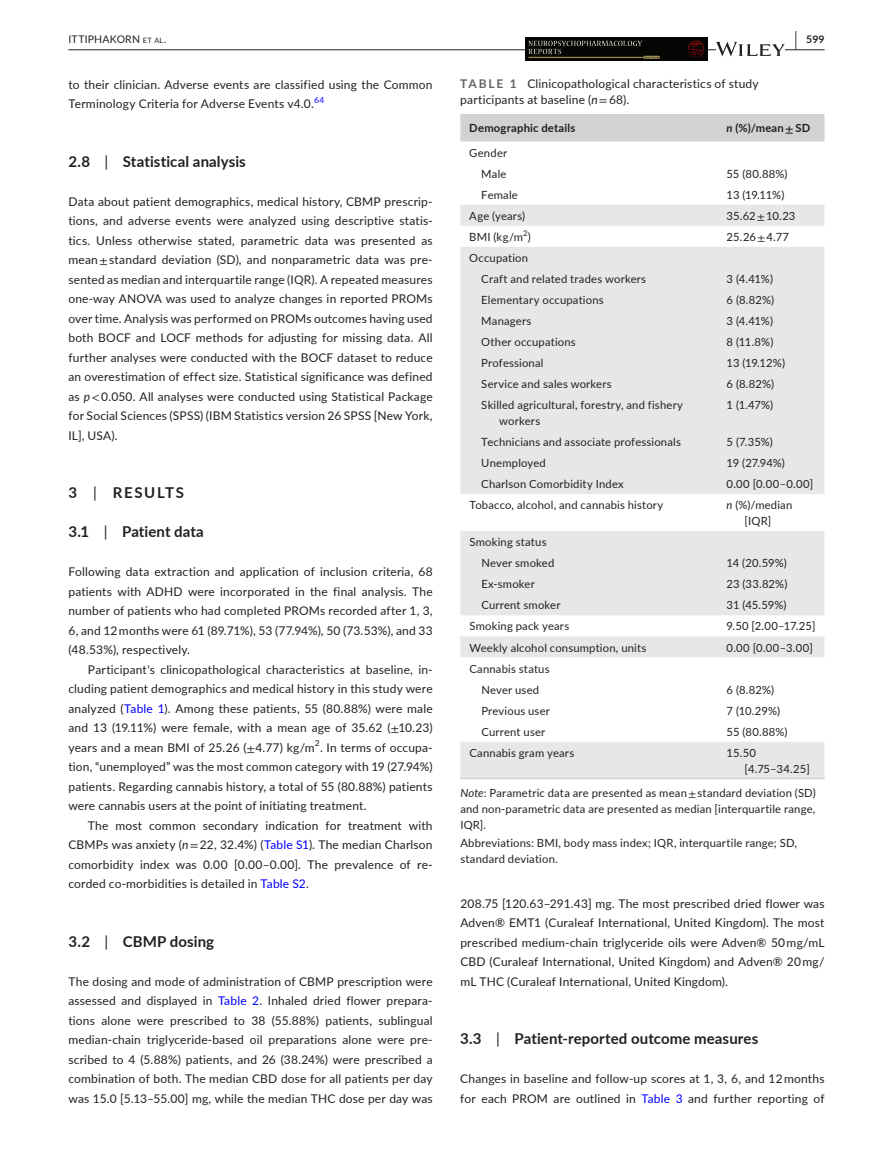
<style>
.page{position:relative;width:893px;height:1174px;background:#fff}
.page>*{position:absolute;margin:0;border:0;box-sizing:border-box;transform-origin:0 0}
.t1{font:700 15px "Lato";letter-spacing:.005em;color:#231f20}
.t2{font:700 15px "Lato";letter-spacing:.105em;color:#231f20}
.t3{font:12px/19.5px "Lato";letter-spacing:.015em;color:#231f20;text-align:justify}
.t4{font:11.25px/15.8px "Lato";letter-spacing:.015em;color:#231f20}
.t5{font:700 11.25px "Lato";letter-spacing:.02em;color:#231f20}
.t6{font:10.5px "Lato";letter-spacing:.02em;color:#231f20}
.t7{font:700 10.5px "Lato";color:#231f20}
.t8{font:8.4px "Lato";color:#00f}
.t9{font:8.4px "Lato";color:#231f20}
.t10{font:7.8px "Lato";color:#231f20}
.s1{font-size:7.35px}
.s2{font-size:19.5px}
.s3{font-weight:700;color:#636366}
.s4{font-style:italic}
.s5{font-family:"STIX"}
.s6{font-weight:400}
.s7{color:#00f}
</style>
<div class="page">
<hr style="left:68px;top:49px;width:756px;height:1px;background:#231f20">
<img style="left:525px;top:37px;width:183px;height:24px">
<svg style="left:716px;top:42px;width:69px;height:14px"></svg>
<div style="left:460px;top:114px;width:364px;height:27px;background:#d1d2d4"></div>
<svg style="left:460px;top:205px;width:364px;height:572px;fill:#e6e7e9"></svg>
<hr style="left:460px;top:777px;width:258px;height:2px;background:#d1d2d4">
<hr style="left:718px;top:777px;width:106px;height:2px;background:#d1d2d4">
<p class="t6" style="left:68px;top:31px;width:99px">ITTIPHAKORN <span class="s1">et al</span>.</p>
<p class="t7" style="left:795px;top:31px;width:31px"><span class="s2">|</span> 599</p>
<p class="t3" style="left:68px;top:74px;width:366px">to their clinician. Adverse events are classified using the Common<br>Terminology Criteria for Adverse Events v4.0.</p>
<p class="t3" style="left:460px;top:75px;width:300px;line-height:16.5px"><span class="s3">TABLE 1</span> Clinicopathological characteristics of study participants at baseline (<span class="s4">n</span><span class="s5">=</span> 68).</p>
<p class="t5" style="left:469px;top:120px;width:108px">Demographic details</p>
<p class="t5" style="left:727px;top:120px;width:85px"><span class="s4">n</span> (%)/mean <span class="s5">±</span> SD</p>
<p class="t4" style="left:469px;top:141px;width:39px;line-height:21px;text-align:right">Gender<br>Male</p>
<p class="t8" style="left:314px;top:94px;width:12px">64</p>
<p class="t1" style="left:68px;top:150px;width:179px">2.8 <span class="s6">|</span> Statistical analysis</p>
<p class="t3" style="left:68px;top:191px;width:366px">Data about patient demographics, medical history, CBMP prescrip&shy;tions, and adverse events were analyzed using descriptive statis&shy;tics. Unless otherwise stated, parametric data was presented as mean <span class="s5">±</span> standard deviation (SD), and nonparametric data was pre&shy;sented as median and interquartile range (IQR). A repeated measures one-way ANOVA was used to analyze changes in reported PROMs over time. Analysis was performed on PROMs outcomes having used both BOCF and LOCF methods for adjusting for missing data. All further analyses were conducted with the BOCF dataset to reduce an overestimation of effect size. Statistical significance was defined as <span class="s4">p</span><span class="s5">&lt;</span> 0.050. All analyses were conducted using Statistical Package for Social Sciences (SPSS) (IBM Statistics version 26 SPSS [New York, IL], USA).</p>
<p class="t4" style="left:727px;top:165px;width:63px">55 (80.88%)</p>
<p class="t4" style="left:481px;top:186px;width:38px">Female</p>
<p class="t4" style="left:727px;top:186px;width:59px">13 (19.11%)</p>
<p class="t4" style="left:469px;top:207px;width:57px">Age (years)</p>
<p class="t4" style="left:727px;top:207px;width:70px">35.62 <span class="s5">±</span> 10.23</p>
<p class="t4" style="left:469px;top:228px;width:63px">BMI (kg/m )</p>
<p class="t10" style="left:523px;top:227px;width:6px">2</p>
<p class="t4" style="left:727px;top:228px;width:64px">25.26 <span class="s5">±</span> 4.77</p>
<p class="t4" style="left:481px;top:247px;width:166px;line-height:21px;text-indent:-12px">Occupation<br>Craft and related trades workers</p>
<p class="t4" style="left:727px;top:270px;width:48px">3 (4.41%)</p>
<p class="t4" style="left:481px;top:291px;width:124px">Elementary occupations</p>
<p class="t4" style="left:727px;top:291px;width:49px">6 (8.82%)</p>
<p class="t4" style="left:481px;top:313px;width:51px">Managers</p>
<p class="t4" style="left:727px;top:313px;width:48px">3 (4.41%)</p>
<p class="t4" style="left:481px;top:334px;width:96px">Other occupations</p>
<p class="t4" style="left:727px;top:334px;width:48px">8 (11.8%)</p>
<p class="t4" style="left:481px;top:355px;width:64px">Professional</p>
<p class="t4" style="left:727px;top:355px;width:60px">13 (19.12%)</p>
<p class="t4" style="left:481px;top:376px;width:132px">Service and sales workers</p>
<p class="t4" style="left:727px;top:376px;width:49px">6 (8.82%)</p>
<p class="t4" style="left:499px;top:397px;width:185px;text-indent:-18px">Skilled agricultural, forestry, and fishery workers</p>
<p class="t4" style="left:727px;top:397px;width:48px">1 (1.47%)</p>
<p class="t4" style="left:481px;top:434px;width:201px">Technicians and associate professionals</p>
<p class="t4" style="left:727px;top:434px;width:48px">5 (7.35%)</p>
<p class="t4" style="left:481px;top:455px;width:66px">Unemployed</p>
<p class="t4" style="left:727px;top:455px;width:60px">19 (27.94%)</p>
<p class="t4" style="left:481px;top:476px;width:144px">Charlson Comorbidity Index</p>
<p class="t4" style="left:727px;top:476px;width:88px">0.00 [0.00–0.00]</p>
<p class="t4" style="left:469px;top:497px;width:196px">Tobacco, alcohol, and cannabis history</p>
<p class="t4" style="left:727px;top:497px;width:67px;text-align:center"><span class="s4">n</span> (%)/median [IQR]</p>
<p class="t4" style="left:481px;top:531px;width:75px;line-height:21px;text-indent:-12px">Smoking status<br>Never smoked</p>
<p class="t2" style="left:68px;top:482px;width:117px">3 <span class="s6">|</span> RESULTS</p>
<p class="t1" style="left:68px;top:521px;width:137px">3.1 <span class="s6">|</span> Patient data</p>
<p class="t3" style="left:68px;top:561px;width:366px">Following data extraction and application of inclusion criteria, 68 patients with ADHD were incorporated in the final analysis. The number of patients who had completed PROMs recorded after 1, 3, 6, and 12 months were 61 (89.71%), 53 (77.94%), 50 (73.53%), and 33 (48.53%), respectively.</p>
<p class="t3" style="left:68px;top:659px;width:366px;text-indent:20px">Participant's clinicopathological characteristics at baseline, in&shy;cluding patient demographics and medical history in this study were analyzed (<span class="s7">Table 1</span>). Among these patients, 55 (80.88%) were male and 13 (19.11%) were female, with a mean age of 35.62 (<span class="s5">±</span>10.23) years and a mean BMI of 25.26 (<span class="s5">±</span>4.77) kg/m . In terms of occupa-</p>
<p class="t4" style="left:727px;top:555px;width:62px">14 (20.59%)</p>
<p class="t4" style="left:481px;top:576px;width:55px">Ex-smoker</p>
<p class="t4" style="left:727px;top:576px;width:62px">23 (33.82%)</p>
<p class="t4" style="left:481px;top:597px;width:81px">Current smoker</p>
<p class="t4" style="left:727px;top:597px;width:62px">31 (45.59%)</p>
<p class="t4" style="left:469px;top:618px;width:101px">Smoking pack years</p>
<p class="t4" style="left:727px;top:618px;width:90px">9.50 [2.00–17.25]</p>
<p class="t4" style="left:469px;top:639px;width:179px">Weekly alcohol consumption, units</p>
<p class="t4" style="left:727px;top:639px;width:88px">0.00 [0.00–3.00]</p>
<p class="t4" style="left:469px;top:657px;width:82px;line-height:21px;text-align:center">Cannabis status<br>Never used</p>
<p class="t4" style="left:727px;top:681px;width:49px">6 (8.82%)</p>
<p class="t4" style="left:481px;top:702px;width:70px">Previous user</p>
<p class="t4" style="left:727px;top:702px;width:55px">7 (10.29%)</p>
<p class="t4" style="left:481px;top:723px;width:65px">Current user</p>
<p class="t4" style="left:727px;top:723px;width:63px">55 (80.88%)</p>
<p class="t4" style="left:469px;top:744px;width:106px">Cannabis gram years</p>
<p class="t4" style="left:745px;top:744px;width:67px;text-indent:-18px">15.50 [4.75–34.25]</p>
<p class="t4" style="left:460px;top:785px;width:357px;text-align:justify"><span class="s4">Note</span>: Parametric data are presented as mean <span class="s5">±</span> standard deviation (SD) and non-parametric data are presented as median [interquartile range, IQR].</p>
<p class="t4" style="left:460px;top:834px;width:338px">Abbreviations: BMI, body mass index; IQR, interquartile range; SD, standard deviation.</p>
<p class="t9" style="left:315px;top:737px;width:6px">2</p>
<p class="t3" style="left:68px;top:756px;width:366px">tion, “unemployed” was the most common category with 19 (27.94%) patients. Regarding cannabis history, a total of 55 (80.88%) patients were cannabis users at the point of initiating treatment.</p>
<p class="t3" style="left:68px;top:815px;width:366px;text-indent:20px">The most common secondary indication for treatment with CBMPs was anxiety (<span class="s4">n</span><span class="s5">=</span> 22, 32.4%) (<span class="s7">Table S1</span>). The median Charlson comorbidity index was 0.00 [0.00–0.00]. The prevalence of re&shy;corded co-morbidities is detailed in <span class="s7">Table S2</span>.</p>
<p class="t1" style="left:68px;top:930px;width:147px">3.2 <span class="s6">|</span> CBMP dosing</p>
<p class="t3" style="left:68px;top:971px;width:366px">The dosing and mode of administration of CBMP prescription were assessed and displayed in <span class="s7">Table 2</span>. Inhaled dried flower prepara&shy;tions alone were prescribed to 38 (55.88%) patients, sublingual median-chain triglyceride-based oil preparations alone were pre&shy;scribed to 4 (5.88%) patients, and 26 (38.24%) were prescribed a combination of both. The median CBD dose for all patients per day was 15.0 [5.13–55.00] mg, while the median THC dose per day was</p>
<p class="t3" style="left:460px;top:893px;width:366px">208.75 [120.63–291.43] mg. The most prescribed dried flower was Adven® EMT1 (Curaleaf International, United Kingdom). The most prescribed medium-chain triglyceride oils were Adven® 50 mg/mL CBD (Curaleaf International, United Kingdom) and Adven® 20 mg/ mL THC (Curaleaf International, United Kingdom).</p>
<p class="t1" style="left:460px;top:1028px;width:299px">3.3 <span class="s6">|</span> Patient-reported outcome measures</p>
<p class="t3" style="left:460px;top:1068px;width:366px">Changes in baseline and follow-up scores at 1, 3, 6, and 12 months for each PROM are outlined in <span class="s7">Table 3</span> and further reporting of</p>
</div>
